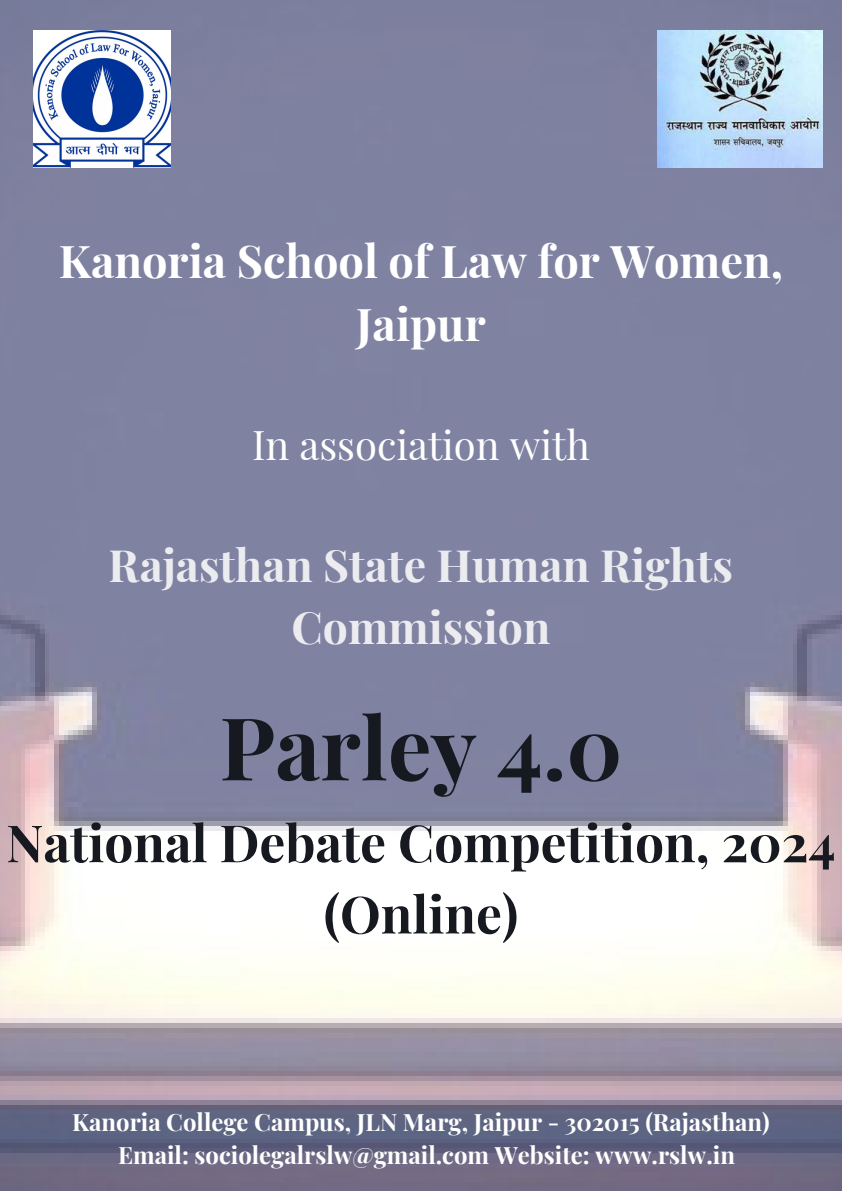
<style>
.page{position:relative;width:842px;height:1191px;background:#fff}
.page>*{position:absolute;margin:0;border:0;box-sizing:border-box;transform-origin:0 0}
.t1{font:700 86.9px "Playfair Display";color:#161a20}
.t2{font:700 51.4px/71.2px "Playfair Display";color:#161a20;text-align:center}
.t3{font:700 45.1px/63px "Playfair Display";color:#fff;text-align:center}
.t4{font:700 44.5px/62.1px "Playfair Display";color:#fff;text-align:center}
.t5{font:40px "Playfair Display";color:#fff}
.t6{font:700 23.9px "Playfair Display";color:#fff}
</style>
<div class="page">
<img style="left:0;top:0;width:842px;height:1190px">
<img style="left:33px;top:31px;width:138px;height:137px">
<img style="left:658px;top:31px;width:164px;height:137px">
<h2 class="t3" style="left:59px;top:227px;width:726px">Kanoria School of Law for Women,<br>Jaipur</h2>
<h3 class="t5" style="left:252px;top:416px;width:339px">In association with</h3>
<h3 class="t4" style="left:109px;top:532px;width:626px">Rajasthan State Human Rights<br>Commission</h3>
<h2 class="t1" style="left:220px;top:686px;width:404px">Parley 4.0</h2>
<h2 class="t2" style="left:6px;top:805px;width:831px">National Debate Competition, 2024 (Online)</h2>
<h1 class="t6" style="left:72px;top:1104px;width:699px">Kanoria College Campus, JLN Marg, Jaipur - 302015 (Rajasthan)</h1>
<p class="t6" style="left:118px;top:1137px;width:618px">Email: sociolegalrslw@gmail.com Website: www.rslw.in</p>
</div>
